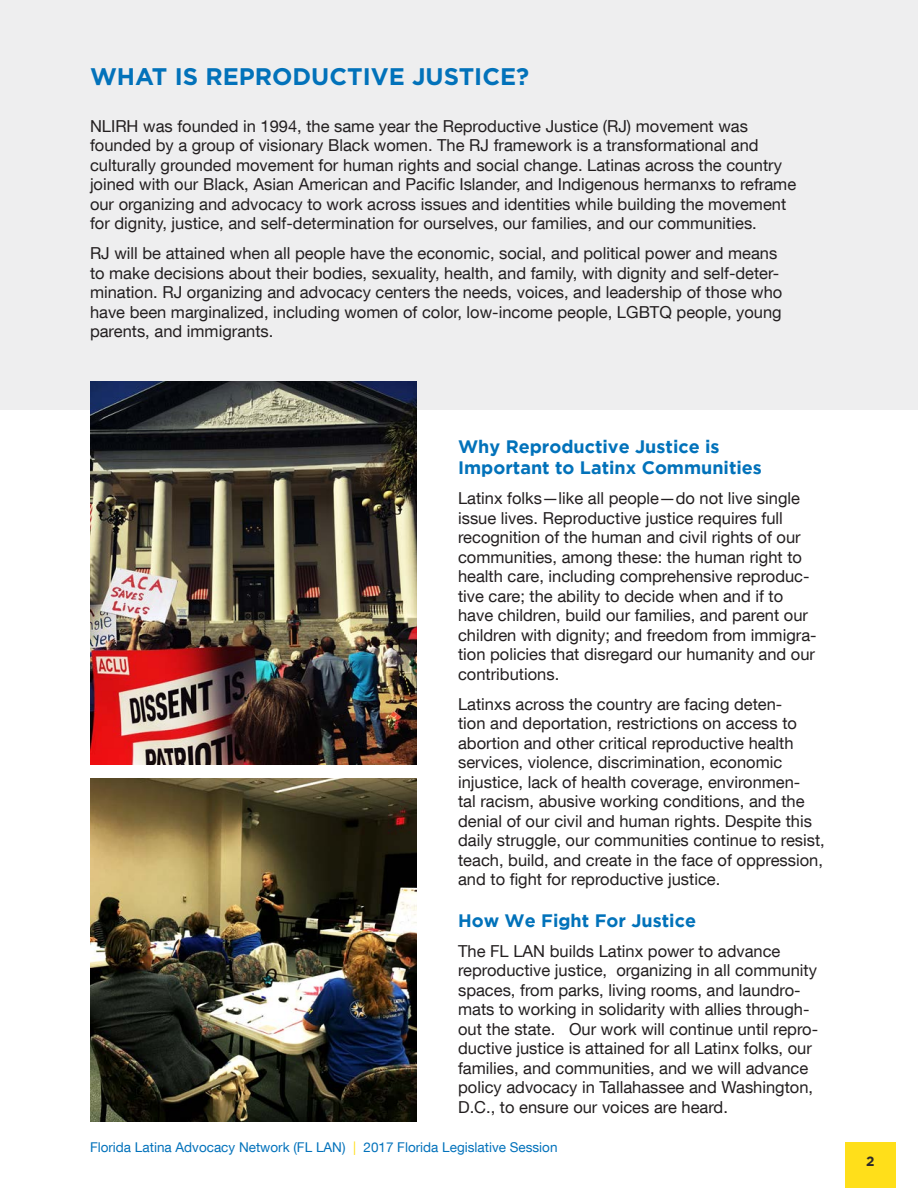
<style>
.page{position:relative;width:918px;height:1188px;background:#fff}
.page>*{position:absolute;margin:0;border:0;box-sizing:border-box;transform-origin:0 0}
.t1{font:700 24px "Gotham";color:#0272ba}
.t2{font:700 18px "Gotham";color:#0272ba}
.Body_Text_11_Reg_Bla{font:16.5px/19.5px "Helvetica Neue LT Com";color:#231f20}
.t3{font:13.5px "Helvetica Neue LT Com";color:#0372bb}
.t4{font:700 13.5px "Gotham";color:#2b292a}
.s1{color:#ffdf1b}
</style>
<div class="page">
<div style="left:845px;top:1143px;width:51px;height:45px;background:#ffdf1a"></div>
<hr style="left:917px;top:743px;width:1px;height:378px;background:#0272ba">
<div style="left:0;top:0;width:918px;height:410px;background:#eeeeef"></div>
<img style="left:90px;top:382px;width:327px;height:382px">
<img style="left:90px;top:779px;width:327px;height:342px">
<p class="t1" style="left:90px;top:63px;width:441px">WHAT IS REPRODUCTIVE JUSTICE?</p>
<p class="Body_Text_11_Reg_Bla" style="left:90px;top:116px;width:708px">NLIRH was founded in 1994, the same year the Reproductive Justice (RJ) movement was founded by a group of visionary Black women. The RJ framework is a transformational and culturally grounded movement for human rights and social change. Latinas across the country joined with our Black, Asian American and Pacific Islander, and Indigenous hermanxs to reframe our organizing and advocacy to work across issues and identities while building the movement for dignity, justice, and self-determination for ourselves, our families, and our communities.</p>
<p class="Body_Text_11_Reg_Bla" style="left:90px;top:243px;width:694px">RJ will be attained when all people have the economic, social, and political power and means to make decisions about their bodies, sexuality, health, and family, with dignity and self-deter&shy;mination. RJ organizing and advocacy centers the needs, voices, and leadership of those who have been marginalized, including women of color, low-income people, LGBTQ people, young parents, and immigrants.</p>
<p class="t2" style="left:458px;top:436px;width:263px">Why Reproductive Justice is</p>
<p class="t2" style="left:458px;top:458px;width:305px">Important to Latinx Communities</p>
<p class="Body_Text_11_Reg_Bla" style="left:458px;top:488px;width:360px">Latinx folks—like all people—do not live single issue lives. Reproductive justice requires full recognition of the human and civil rights of our communities, among these: the human right to health care, including comprehensive reproduc&shy;tive care; the ability to decide when and if to have children, build our families, and parent our children with dignity; and freedom from immigra&shy;tion policies that disregard our humanity and our contributions.</p>
<p class="Body_Text_11_Reg_Bla" style="left:458px;top:694px;width:368px">Latinxs across the country are facing deten-<br>tion and deportation, restrictions on access to abortion and other critical reproductive health services, violence, discrimination, economic injustice, lack of health coverage, environmen-<br>tal racism, abusive working conditions, and the denial of our civil and human rights. Despite this daily struggle, our communities continue to resist, teach, build, and create in the face of oppression, and to fight for reproductive justice.</p>
<p class="t2" style="left:458px;top:910px;width:239px">How We Fight For Justice</p>
<p class="Body_Text_11_Reg_Bla" style="left:458px;top:941px;width:362px">The FL LAN builds Latinx power to advance reproductive justice, organizing in all community spaces, from parks, living rooms, and laundro&shy;mats to working in solidarity with allies through&shy;out the state. Our work will continue until repro&shy;ductive justice is attained for all Latinx folks, our families, and communities, and we will advance policy advocacy in Tallahassee and Washington, D.C., to ensure our voices are heard.</p>
<p class="t3" style="left:90px;top:1139px;width:469px">Florida Latina Advocacy Network (FL LAN) <span class="s1">|</span> 2017 Florida Legislative Session</p>
<p class="t4" style="left:866px;top:1154px;width:10px">2</p>
</div>
